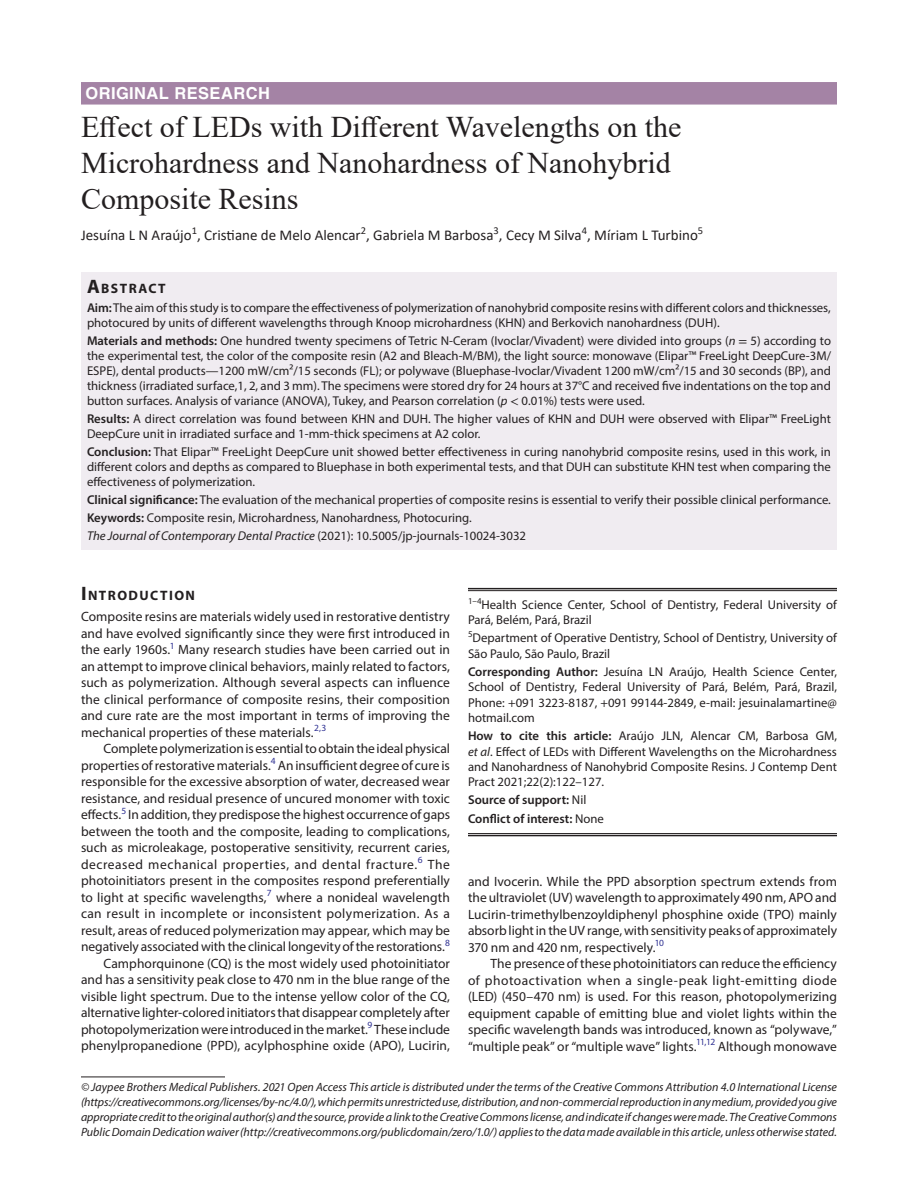
<style>
.page{position:relative;width:918px;height:1188px;background:#fff}
.page>*{position:absolute;margin:0;border:0;box-sizing:border-box;transform-origin:0 0}
.t1{font:30px/36px "Times New Roman";color:#231f20}
.JCDP-ART{font:700 16.5px "Helvetica LT Std";letter-spacing:.025em;color:#fff}
.AuthorName{font:15px "Calibri";color:#231f20}
.Head-1-first{font:700 13.65px "Myriad Pro";letter-spacing:.105em;color:#231f20}
.AbstractTitle{font:700 13.65px "Myriad Pro";letter-spacing:.105em;color:#231f20}
.Para-Indent{font:13.5px/16.5px "Myriad Pro";color:#231f20;text-align:justify}
.Para-NoIndent{font:13.5px/16.5px "Myriad Pro";letter-spacing:.005em;color:#231f20;text-align:justify}
.Keywords{font:12.75px/15px "Myriad Pro";color:#231f20}
.Corollary-Para{font:12.75px/15.3px "Myriad Pro";color:#231f20;text-align:justify}
.Affiliation{font:12.75px/15.3px "Myriad Pro";color:#231f20}
.Affiliation-first{font:12.75px/15.3px "Myriad Pro";color:#231f20}
.JT_DOI{font:italic 12.75px "Myriad Pro";color:#231f20}
.Corollary-Para-2{font:600 12.75px "Myriad Pro";color:#231f20}
.FootNote{font:italic 12px/15px "Myriad Pro";color:#231f20;text-align:justify}
.s1{font-size:19.5px}
.s2{font-weight:600}
.s3{font-style:italic}
.s4{font-family:"STIX General"}
.s5{font-style:normal}
.s6{font-weight:400}
</style>
<div class="page">
<div style="left:81px;top:82px;width:756px;height:23px;background:#a483a5"></div>
<div style="left:81px;top:272px;width:756px;height:26px;background:#f0ecf1"></div>
<div style="left:81px;top:297px;width:756px;height:39px;background:#f0ecf1"></div>
<div style="left:81px;top:330px;width:756px;height:85px;background:#f0ecf1"></div>
<div style="left:81px;top:408px;width:756px;height:39px;background:#f0ecf1"></div>
<div style="left:81px;top:441px;width:756px;height:54px;background:#f0ecf1"></div>
<div style="left:81px;top:489px;width:756px;height:24px;background:#f0ecf1"></div>
<div style="left:81px;top:507px;width:756px;height:24px;background:#f0ecf1"></div>
<div style="left:81px;top:525px;width:756px;height:24px;background:#f0ecf1"></div>
<hr style="left:81px;top:1077px;width:144px;height:1px;background:#231f20">
<hr style="left:468px;top:588px;width:369px;height:1px;background:#231f20">
<hr style="left:468px;top:590px;width:369px;height:1px;background:#231f20">
<hr style="left:468px;top:833px;width:369px;height:1px;background:#231f20">
<hr style="left:468px;top:835px;width:369px;height:1px;background:#231f20">
<p class="JCDP-ART" style="left:86px;top:83px;width:186px">ORIGINAL RESEARCH</p>
<p class="t1" style="left:81px;top:108px;width:602px">Effect of LEDs with Different Wavelengths on the<br>Microhardness and Nanohardness of Nanohybrid<br>Composite Resins</p>
<p class="AuthorName" style="left:81px;top:225px;width:624px">Jesuína L N Araújo<sup>1</sup>, Cristiane de Melo Alencar<sup>2</sup>, Gabriela M Barbosa<sup>3</sup>, Cecy M Silva<sup>4</sup>, Míriam L Turbino<sup>5</sup></p>
<p class="AbstractTitle" style="left:87px;top:279px;width:80px"><span class="s1">A</span>BSTRACT</p>
<p class="Keywords" style="left:87px;top:300px;width:745px"><span class="s2">Aim:</span> The aim of this study is to compare the effectiveness of polymerization of nanohybrid composite resins with different colors and thicknesses, photocured by units of different wavelengths through Knoop microhardness (KHN) and Berkovich nanohardness (DUH).</p>
<p class="Keywords" style="left:87px;top:333px;width:746px;text-align:justify"><span class="s2">Materials and methods:</span> One hundred twenty specimens of Tetric N-Ceram (Ivoclar/Vivadent) were divided into groups (<span class="s3">n</span> <span class="s4">=</span> 5) according to the experimental test, the color of the composite resin (A2 and Bleach-M/BM), the light source: monowave (Elipar™ FreeLight DeepCure-3M/ ESPE), dental products—1200 mW/cm²/15 seconds (FL); or polywave (Bluephase-Ivoclar/Vivadent 1200 mW/cm²/15 and 30 seconds (BP), and thickness (irradiated surface,1, 2, and 3 mm). The specimens were stored dry for 24 hours at 37°C and received five indentations on the top and button surfaces. Analysis of variance (ANOVA), Tukey, and Pearson correlation (<span class="s3">p</span> <span class="s4">&lt;</span> 0.01%) tests were used.</p>
<p class="Keywords" style="left:87px;top:411px;width:745px"><span class="s2">Results:</span> A direct correlation was found between KHN and DUH. The higher values of KHN and DUH were observed with Elipar™ FreeLight<br>DeepCure unit in irradiated surface and 1-mm-thick specimens at A2 color.</p>
<p class="Keywords" style="left:87px;top:444px;width:745px;text-align:justify"><span class="s2">Conclusion:</span> That Elipar™ FreeLight DeepCure unit showed better effectiveness in curing nanohybrid composite resins, used in this work, in different colors and depths as compared to Bluephase in both experimental tests, and that DUH can substitute KHN test when comparing the effectiveness of polymerization.</p>
<p class="Keywords" style="left:87px;top:492px;width:745px"><span class="s2">Clinical significance:</span> The evaluation of the mechanical properties of composite resins is essential to verify their possible clinical performance.</p>
<p class="Keywords" style="left:87px;top:510px;width:386px"><span class="s2">Keywords:</span> Composite resin, Microhardness, Nanohardness, Photocuring.</p>
<p class="JT_DOI" style="left:87px;top:528px;width:441px">The Journal of Contemporary Dental Practice <span class="s5">(2021): 10.5005/jp-journals-10024-3032</span></p>
<p class="Head-1-first" style="left:81px;top:587px;width:116px"><span class="s1">I</span>NTRODUCTION</p>
<p class="Para-NoIndent" style="left:81px;top:608px;width:371px">Composite resins are materials widely used in restorative dentistry and have evolved significantly since they were first introduced in the early 1960s.<sup>1</sup> Many research studies have been carried out in an attempt to improve clinical behaviors, mainly related to factors, such as polymerization. Although several aspects can influence the clinical performance of composite resins, their composition and cure rate are the most important in terms of improving the mechanical properties of these materials.<sup>2,3</sup></p>
<p class="Para-Indent" style="left:81px;top:740px;width:371px;text-indent:22px">Complete polymerization is essential to obtain the ideal physical properties of restorative materials.<sup>4</sup> An insufficient degree of cure is responsible for the excessive absorption of water, decreased wear resistance, and residual presence of uncured monomer with toxic effects.<sup>5</sup> In addition, they predispose the highest occurrence of gaps between the tooth and the composite, leading to complications, such as microleakage, postoperative sensitivity, recurrent caries, decreased mechanical properties, and dental fracture.<sup>6</sup> The photoinitiators present in the composites respond preferentially to light at specific wavelengths,<sup>7</sup> where a nonideal wavelength can result in incomplete or inconsistent polymerization. As a result, areas of reduced polymerization may appear, which may be negatively associated with the clinical longevity of the restorations.<sup>8</sup></p>
<p class="Para-Indent" style="left:81px;top:955px;width:371px;text-indent:22px">Camphorquinone (CQ) is the most widely used photoinitiator and has a sensitivity peak close to 470 nm in the blue range of the visible light spectrum. Due to the intense yellow color of the CQ, alternative lighter-colored initiators that disappear completely after photopolymerization were introduced in the market.<sup>9</sup> These include phenylpropanedione (PPD), acylphosphine oxide (APO), Lucirin,</p>
<p class="FootNote" style="left:81px;top:1079px;width:758px">© Jaypee Brothers Medical Publishers. 2021 Open Access This article is distributed under the terms of the Creative Commons Attribution 4.0 International License (https://creativecommons.org/licenses/by-nc/4.0/), which permits unrestricted use, distribution, and non-commercial reproduction in any medium, provided you give appropriate credit to the original author(s) and the source, provide a link to the Creative Commons license, and indicate if changes were made. The Creative Commons Public Domain Dedication waiver (http://creativecommons.org/publicdomain/zero/1.0/) applies to the data made available in this article, unless otherwise stated.</p>
<p class="Affiliation-first" style="left:468px;top:597px;width:371px"><sup>1–4</sup>Health Science Center, School of Dentistry, Federal University of<br>Pará, Belém, Pará, Brazil</p>
<p class="Affiliation" style="left:468px;top:630px;width:371px"><sup>5</sup>Department of Operative Dentistry, School of Dentistry, University of<br>São Paulo, São Paulo, Brazil</p>
<p class="Corollary-Para" style="left:468px;top:664px;width:371px"><span class="s2">Corresponding Author:</span> Jesuína LN Araújo, Health Science Center, School of Dentistry, Federal University of Pará, Belém, Pará, Brazil, Phone: +091 3223-8187, +091 99144-2849, e-mail: jesuinalamartine@ hotmail.com</p>
<p class="Corollary-Para" style="left:468px;top:728px;width:371px"><span class="s2">How to cite this article:</span> Araújo JLN, Alencar CM, Barbosa GM, <span class="s3">et al</span>. Effect of LEDs with Different Wavelengths on the Microhardness and Nanohardness of Nanohybrid Composite Resins. J Contemp Dent Pract 2021;22(2):122–127.</p>
<p class="Corollary-Para-2" style="left:468px;top:792px;width:120px">Source of support: <span class="s6">Nil</span></p>
<p class="Corollary-Para-2" style="left:468px;top:810px;width:137px">Conflict of interest: <span class="s6">None</span></p>
<p class="Para-Indent" style="left:468px;top:873px;width:371px">and Ivocerin. While the PPD absorption spectrum extends from the ultraviolet (UV) wavelength to approximately 490 nm, APO and Lucirin-trimethylbenzoyldiphenyl phosphine oxide (TPO) mainly absorb light in the UV range, with sensitivity peaks of approximately 370 nm and 420 nm, respectively.<sup>10</sup></p>
<p class="Para-Indent" style="left:468px;top:955px;width:371px;text-indent:22px">The presence of these photoinitiators can reduce the efficiency of photoactivation when a single-peak light-emitting diode (LED) (450–470 nm) is used. For this reason, photopolymerizing equipment capable of emitting blue and violet lights within the specific wavelength bands was introduced, known as “polywave,” “multiple peak” or “multiple wave” lights.<sup>11,12</sup> Although monowave</p>
</div>
